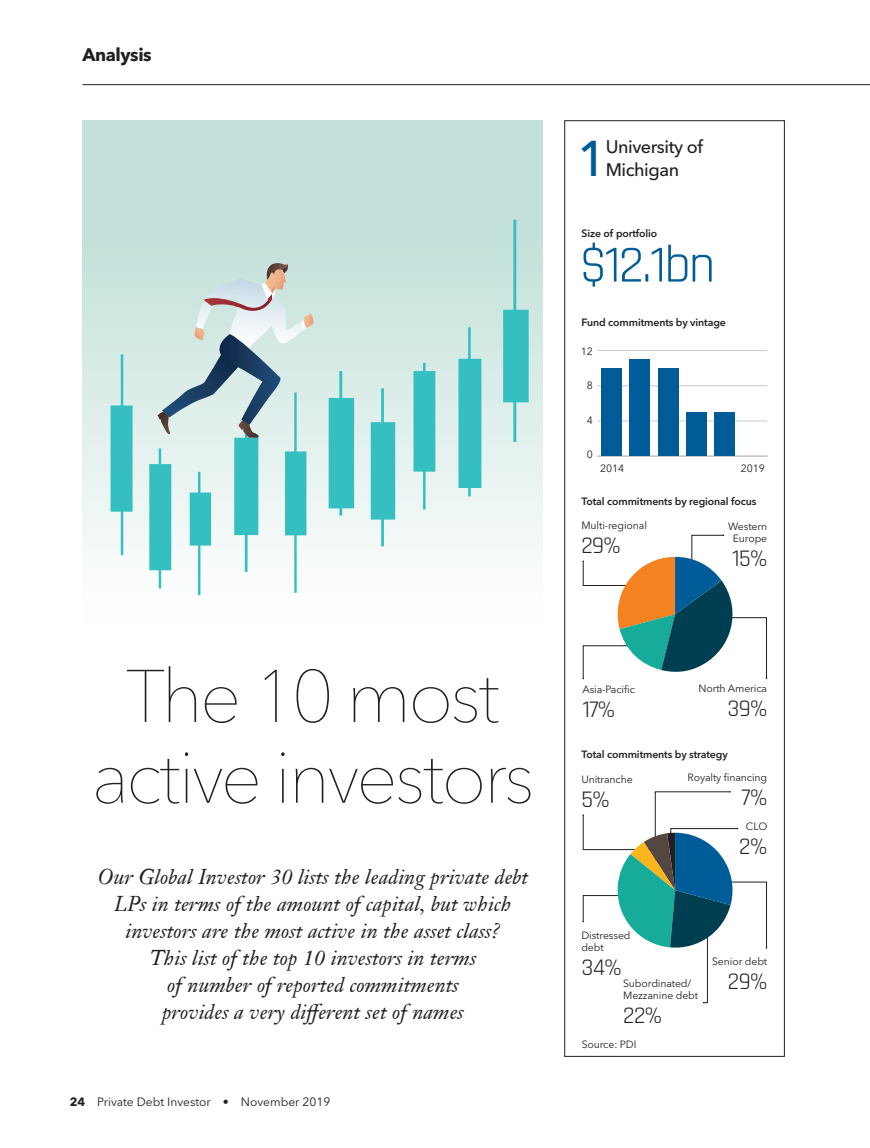
<style>
.page{position:relative;width:870px;height:1148px;background:#fff}
.page>*{position:absolute;margin:0;border:0;box-sizing:border-box;transform-origin:0 0}
.A_Headline_42_46_cen{font:200 73.65px/80.7px "Avenir Next LT Pro";letter-spacing:-.04em;color:#231f20;text-align:center}
.Large_number{font:52.5px "Rajdhani";color:#005c98}
.Boxout_heading{font:500 49.8px "Avenir Next LT Pro";color:#005c98}
._2_Data_text{font:24px "Rajdhani";letter-spacing:-.025em;color:#231f20}
.D_Standfirst_italic{font:italic 21px/27px "Janson Text LT Pro";letter-spacing:.005em;color:#231f20;text-align:center}
.Boxout_heading-2{font:500 18px/22.5px "Avenir Next LT Pro";letter-spacing:-.025em;color:#231f20}
.t1{font:700 18px "Avenir Next LT Pro";letter-spacing:-.025em;color:#231f20}
.t2{font:12px "Avenir Next LT Pro";color:#231f20}
.Graph_data_text{font:10.5px/12px "Avenir Next LT Pro";letter-spacing:-.01em;color:#231f20}
.Graphic_text_headlin{font:600 10.5px "Avenir Next LT Pro";letter-spacing:-.01em;color:#231f20}
.Graphic_text{font:10.5px "Avenir Next LT Pro";letter-spacing:-.01em;color:#231f20}
.s1{font-weight:700}
</style>
<div class="page">
<hr style="left:83px;top:84px;width:787px;height:1px;background:#231f20">
<div style="left:564px;top:121px;width:220px;height:935px;border:1px solid #231f20"></div>
<div style="left:83px;top:120px;width:460px;height:505px;background:linear-gradient(to bottom,#b8dbd3,#fcfdfd)"></div>
<svg style="left:329px;top:371px;width:25px;height:144px;background:#57c8c9"></svg>
<svg style="left:503px;top:220px;width:25px;height:222px;background:#84d3d1"></svg>
<svg style="left:111px;top:354px;width:22px;height:201px"></svg>
<svg style="left:458px;top:327px;width:23px;height:169px;background:#59c9c9"></svg>
<svg style="left:371px;top:388px;width:24px;height:158px;background:#71d0d0"></svg>
<svg style="left:413px;top:363px;width:22px;height:146px;background:#68cece"></svg>
<svg style="left:149px;top:263px;width:164px;height:332px"></svg>
<hr style="left:597px;top:456px;width:170px;height:1px;background:#c7c8ca">
<hr style="left:597px;top:420px;width:170px;height:1px;background:#c7c8ca">
<hr style="left:597px;top:385px;width:170px;height:1px;background:#c7c8ca">
<hr style="left:597px;top:350px;width:170px;height:1px;background:#c7c8ca">
<div style="left:601px;top:368px;width:20px;height:88px;background:#005c98"></div>
<div style="left:629px;top:359px;width:21px;height:97px;background:#005c98"></div>
<div style="left:658px;top:368px;width:20px;height:88px;background:#005c98"></div>
<div style="left:686px;top:412px;width:20px;height:44px;background:#005c98"></div>
<div style="left:714px;top:412px;width:21px;height:44px;background:#005c98"></div>
<svg style="left:582px;top:791px;width:185px;height:212px"></svg>
<svg style="left:582px;top:534px;width:185px;height:145px"></svg>
<p class="t1" style="left:83px;top:44px;width:71px">Analysis</p>
<p class="A_Headline_42_46_cen" style="left:91px;top:656px;width:444px">The 10 most active investors</p>
<p class="D_Standfirst_italic" style="left:98px;top:863px;width:432px">Our Global Investor 30 lists the leading private debt LPs in terms of the amount of capital, but which investors are the most active in the asset class?<br>This list of the top 10 investors in terms<br>of number of reported commitments</p>
<p class="D_Standfirst_italic" style="left:162px;top:998px;width:303px">provides a very different set of names</p>
<p class="t2" style="left:70px;top:1094px;width:262px"><span class="s1">24</span> Private Debt Investor • November 2019</p>
<p class="Boxout_heading" style="left:577px;top:128px;width:31px">1</p>
<p class="Boxout_heading-2" style="left:606px;top:135px;width:99px">University of<br>Michigan</p>
<p class="Graphic_text_headlin" style="left:581px;top:226px;width:77px">Size of portfolio</p>
<p class="Large_number" style="left:580px;top:235px;width:137px">$12.1bn</p>
<p class="Graphic_text_headlin" style="left:581px;top:316px;width:146px">Fund commitments by vintage</p>
<p class="Graphic_text" style="left:581px;top:344px;width:14px">12</p>
<p class="Graphic_text" style="left:587px;top:379px;width:8px">8</p>
<p class="Graphic_text" style="left:587px;top:414px;width:8px">4</p>
<p class="Graphic_text" style="left:587px;top:448px;width:8px">0</p>
<p class="Graphic_text" style="left:600px;top:462px;width:26px">2014</p>
<p class="Graphic_text" style="left:741px;top:462px;width:26px">2019</p>
<p class="Graphic_text_headlin" style="left:581px;top:495px;width:176px">Total commitments by regional focus</p>
<p class="Graph_data_text" style="left:581px;top:519px;width:67px">Multi-regional</p>
<p class="_2_Data_text" style="left:581px;top:532px;width:41px">29%</p>
<p class="Graph_data_text" style="left:582px;top:683px;width:54px">Asia-Pacific</p>
<p class="_2_Data_text" style="left:582px;top:695px;width:34px">17%</p>
<p class="Graph_data_text" style="left:728px;top:520px;width:41px;text-align:center">Western<br>Europe</p>
<p class="_2_Data_text" style="left:732px;top:545px;width:37px">15%</p>
<p class="Graph_data_text" style="left:698px;top:682px;width:70px">North America</p>
<p class="_2_Data_text" style="left:727px;top:695px;width:41px">39%</p>
<p class="Graphic_text_headlin" style="left:581px;top:747px;width:148px">Total commitments by strategy</p>
<p class="Graph_data_text" style="left:581px;top:773px;width:53px">Unitranche</p>
<p class="_2_Data_text" style="left:581px;top:785px;width:30px">5%</p>
<p class="Graph_data_text" style="left:687px;top:771px;width:81px">Royalty financing</p>
<p class="_2_Data_text" style="left:741px;top:784px;width:27px">7%</p>
<p class="Graph_data_text" style="left:746px;top:820px;width:23px">CLO</p>
<p class="_2_Data_text" style="left:739px;top:832px;width:30px">2%</p>
<p class="Graph_data_text" style="left:581px;top:929px;width:51px">Distressed debt</p>
<p class="_2_Data_text" style="left:581px;top:953px;width:42px">34%</p>
<p class="Graph_data_text" style="left:623px;top:977px;width:77px">Subordinated/<br>Mezzanine debt</p>
<p class="_2_Data_text" style="left:623px;top:1001px;width:40px">22%</p>
<p class="Graphic_text" style="left:582px;top:1037px;width:56px">Source: PDI</p>
<p class="Graph_data_text" style="left:712px;top:955px;width:57px">Senior debt</p>
<p class="_2_Data_text" style="left:728px;top:968px;width:41px">29%</p>
</div>
